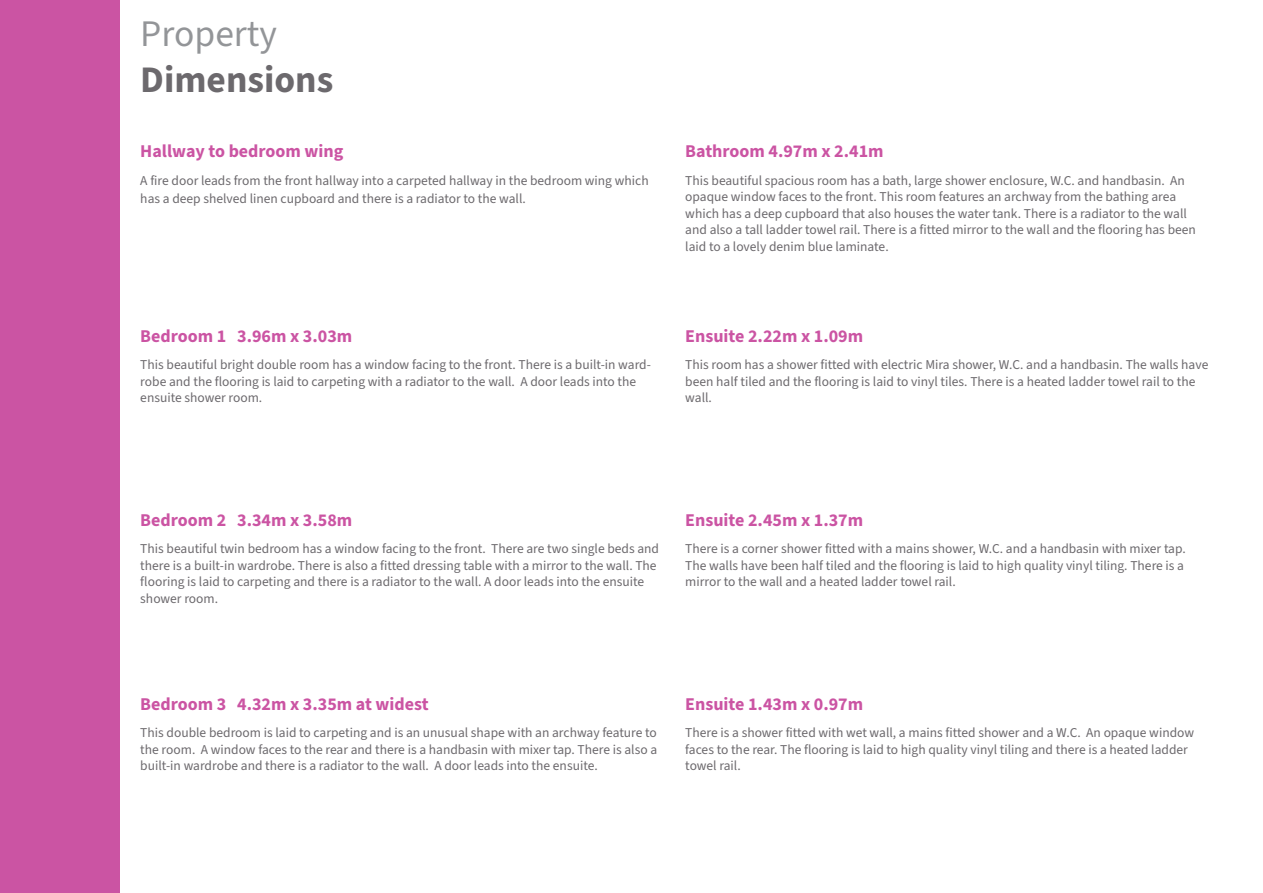
<style>
.page{position:relative;width:1263px;height:893px;background:#fff}
.page>*{position:absolute;margin:0;border:0;box-sizing:border-box;transform-origin:0 0}
.t1{font:700 37.5px "Source Sans 3";color:#6c696d}
.t2{font:37.5px "Source Sans 3";color:#939598}
.t3{font:700 18px "Source Sans 3";color:#cb54a3}
.t4{font:13.5px/16.5px "Source Sans 3";color:#6c696d}
</style>
<div class="page">
<div style="left:0;top:0;width:119px;height:893px;background:#cb54a3"></div>
<p class="t2" style="left:140px;top:10px;width:138px">Property</p>
<p class="t1" style="left:140px;top:54px;width:195px">Dimensions</p>
<p class="t3" style="left:140px;top:140px;width:205px">Hallway to bedroom wing</p>
<p class="t3" style="left:685px;top:140px;width:200px">Bathroom 4.97m x 2.41m</p>
<p class="t4" style="left:140px;top:171px;width:510px;line-height:18px">A fire door leads from the front hallway into a carpeted hallway in the bedroom wing which has a deep shelved linen cupboard and there is a radiator to the wall.</p>
<p class="t4" style="left:685px;top:172px;width:512px">This beautiful spacious room has a bath, large shower enclosure, W.C. and handbasin. An opaque window faces to the front. This room features an archway from the bathing area which has a deep cupboard that also houses the water tank. There is a radiator to the wall and also a tall ladder towel rail. There is a fitted mirror to the wall and the flooring has been laid to a lovely denim blue laminate.</p>
<p class="t3" style="left:140px;top:324px;width:213px">Bedroom 1 3.96m x 3.03m</p>
<p class="t3" style="left:685px;top:324px;width:179px">Ensuite 2.22m x 1.09m</p>
<p class="t4" style="left:140px;top:356px;width:512px">This beautiful bright double room has a window facing to the front. There is a built-in ward&shy;robe and the flooring is laid to carpeting with a radiator to the wall. A door leads into the ensuite shower room.</p>
<p class="t4" style="left:685px;top:356px;width:525px">This room has a shower fitted with electric Mira shower, W.C. and a handbasin. The walls have been half tiled and the flooring is laid to vinyl tiles. There is a heated ladder towel rail to the wall.</p>
<p class="t3" style="left:140px;top:508px;width:213px">Bedroom 2 3.34m x 3.58m</p>
<p class="t4" style="left:140px;top:540px;width:520px">This beautiful twin bedroom has a window facing to the front. There are two single beds and there is a built-in wardrobe. There is also a fitted dressing table with a mirror to the wall. The flooring is laid to carpeting and there is a radiator to the wall. A door leads into the ensuite shower room.</p>
<p class="t3" style="left:685px;top:508px;width:179px">Ensuite 2.45m x 1.37m</p>
<p class="t4" style="left:685px;top:540px;width:502px">There is a corner shower fitted with a mains shower, W.C. and a handbasin with mixer tap.<br>The walls have been half tiled and the flooring is laid to high quality vinyl tiling. There is a mirror to the wall and a heated ladder towel rail.</p>
<p class="t3" style="left:140px;top:692px;width:290px">Bedroom 3 4.32m x 3.35m at widest</p>
<p class="t4" style="left:140px;top:724px;width:518px;text-align:justify">This double bedroom is laid to carpeting and is an unusual shape with an archway feature to the room. A window faces to the rear and there is a handbasin with mixer tap. There is also a built-in wardrobe and there is a radiator to the wall. A door leads into the ensuite.</p>
<p class="t3" style="left:685px;top:692px;width:179px">Ensuite 1.43m x 0.97m</p>
<p class="t4" style="left:685px;top:724px;width:510px">There is a shower fitted with wet wall, a mains fitted shower and a W.C. An opaque window faces to the rear. The flooring is laid to high quality vinyl tiling and there is a heated ladder towel rail.</p>
</div>
